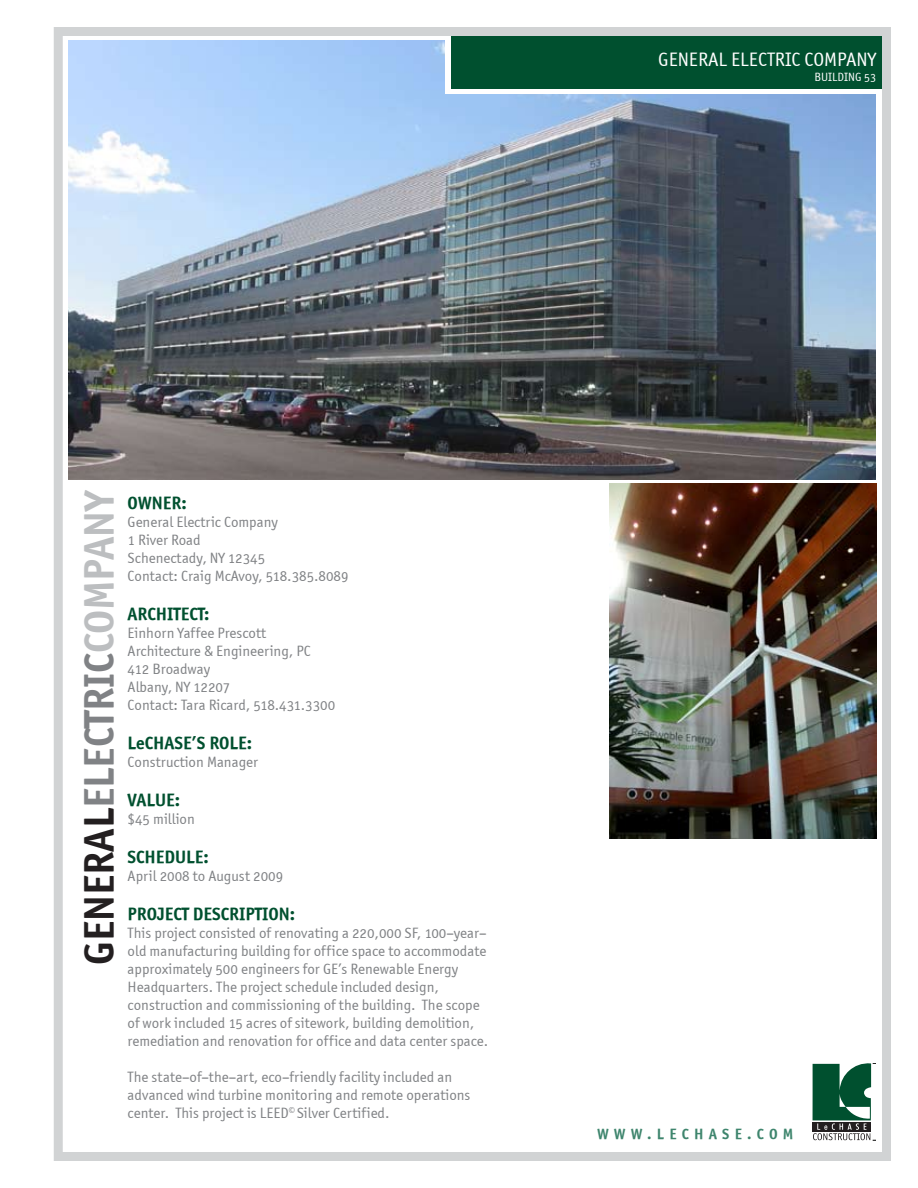
<style>
.page{position:relative;width:918px;height:1188px;background:#fff}
.page>*{position:absolute;margin:0;border:0;box-sizing:border-box;transform-origin:0 0}
.t1{font:42px "Officina Sans OSITCTT Bold";color:#808285}
.t2{font:19.5px "Officina Sans OSITCTT Book";color:#fff}
.t3{font:18px "Officina Sans OSITCTT Bold";color:#00502f}
.t4{font:15px/18px "Officina Sans OSITCTT Book";color:#808285}
.t5{font:15px "Officina Sans OSITCTT Bold";letter-spacing:.35em;color:#3e856d}
.t6{font:12px "Officina Sans OSITCTT Book";color:#fff}
.s1{color:#231f20}
.s2{color:#bcbec0}
</style>
<div class="page">
<img style="left:68px;top:40px;width:808px;height:439px">
<div style="left:446px;top:37px;width:445px;height:56px;background:#fff"></div>
<div style="left:451px;top:36px;width:430px;height:53px;background:#00502f"></div>
<div style="left:54px;top:27px;width:837px;height:1134px;border:9px solid #d1d3d4"></div>
<svg style="left:813px;top:1063px;width:63px;height:78px"></svg>
<img style="left:610px;top:484px;width:267px;height:354px">
<h2 class="t2" style="left:658px;top:48px;width:219px">General Electric company</h2>
<p class="t6" style="left:814px;top:70px;width:63px">Building 53</p>
<h1 class="t1" style="left:73px;top:965px;width:477px;rotate:-90deg"><span class="s1">GENERAL</span>ELECTRIC<span class="s2">COMPANY</span></h1>
<p class="t3" style="left:128px;top:491px;width:61px">OWNER:</p>
<p class="t4" style="left:128px;top:512px;width:222px">General Electric Company<br>1 River Road<br>Schenectady, NY 12345<br>Contact: Craig McAvoy, 518.385.8089</p>
<p class="t3" style="left:128px;top:602px;width:83px">ARCHITECT:</p>
<p class="t4" style="left:128px;top:623px;width:209px">Einhorn Yaffee Prescott<br>Architecture &amp; Engineering, PC<br>412 Broadway<br>Albany, NY 12207<br>Contact: Tara Ricard, 518.431.3300</p>
<p class="t3" style="left:128px;top:731px;width:126px">LECHASE’S ROLE:</p>
<p class="t4" style="left:128px;top:752px;width:132px">Construction Manager</p>
<p class="t3" style="left:128px;top:788px;width:54px">VALUE:</p>
<p class="t4" style="left:128px;top:809px;width:69px">$45 million</p>
<p class="t3" style="left:128px;top:845px;width:83px">SCHEDULE:</p>
<p class="t4" style="left:128px;top:866px;width:157px">April 2008 to August 2009</p>
<p class="t3" style="left:128px;top:902px;width:169px">PROJECT DESCRIPTION:</p>
<p class="t4" style="left:128px;top:923px;width:362px">This project consisted of renovating a 220,000 SF, 100–year– old manufacturing building for office space to accommodate approximately 500 engineers for GE’s Renewable Energy Headquarters. The project schedule included design, construction and commissioning of the building. The scope of work included 15 acres of sitework, building demolition, remediation and renovation for office and data center space.</p>
<p class="t4" style="left:128px;top:1067px;width:344px">The state–of–the–art, eco–friendly facility included an advanced wind turbine monitoring and remote operations center. This project is LEED</p>
<p class="t4" style="left:289px;top:1103px;width:102px"><sup>©</sup> Silver Certified.</p>
<p class="t5" style="left:597px;top:1125px;width:198px">WWW.LECHASE.COM</p>
</div>
